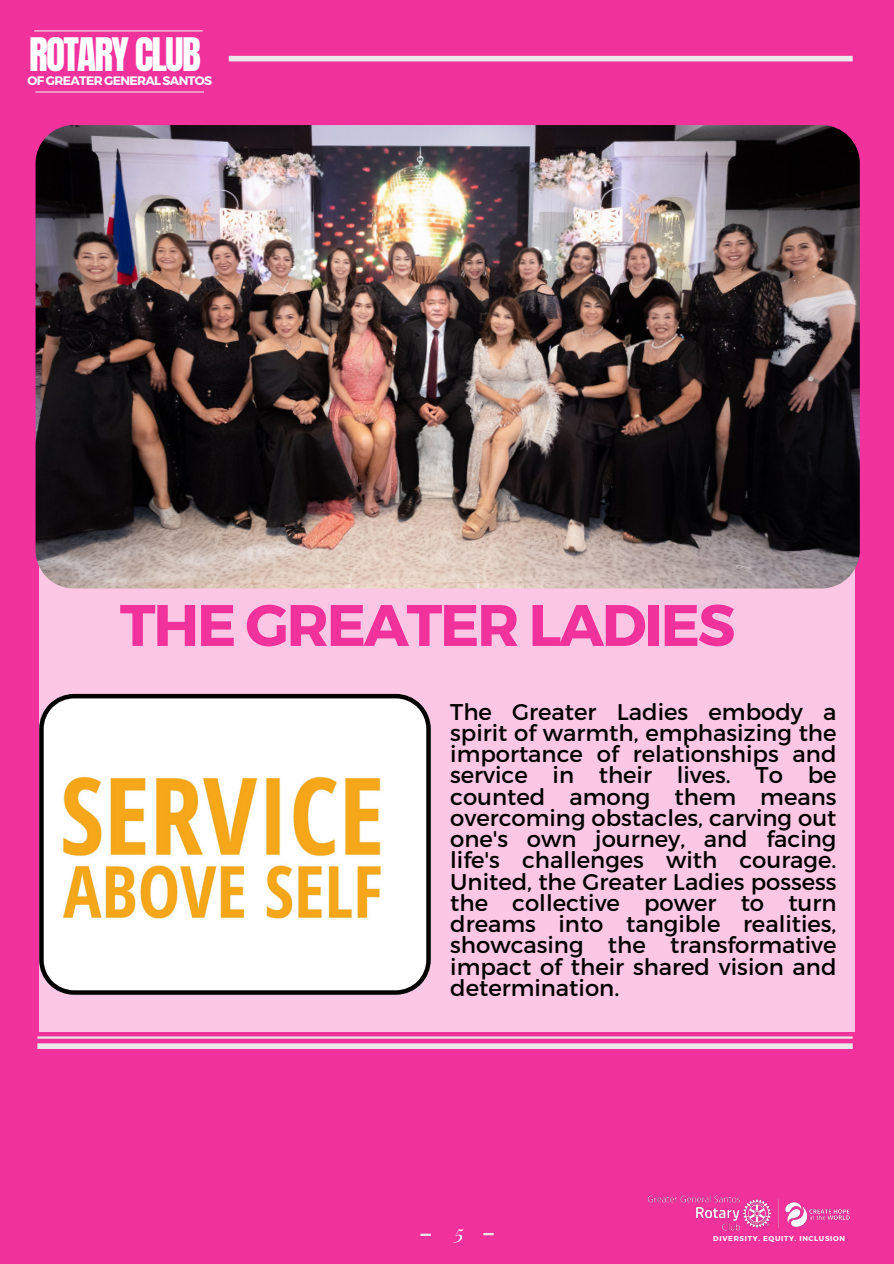
<style>
.page{position:relative;width:894px;height:1264px;background:#fff}
.page>*{position:absolute;margin:0;border:0;box-sizing:border-box;transform-origin:0 0}
.t1{font:700 58.5px "Montserrat";letter-spacing:-.04em;color:#f1319c}
.t2{font:39.15px "Anton";letter-spacing:-.045em;color:#fff}
.t3{font:22.8px/21.1px "Montserrat";color:#000;text-align:justify}
.t4{font:italic 19.95px "Playfair Display";color:#fff}
.t5{font:700 12.3px "Montserrat";letter-spacing:-.055em;color:#fff}
.t6{font:700 7.05px "Montserrat";letter-spacing:.095em;color:#fff}
</style>
<div class="page">
<div style="left:0;top:0;width:893px;height:1263px;background:#f1319c"></div>
<hr style="left:37px;top:1036px;width:815px;height:2px;background:#e9e9e9">
<div style="left:229px;top:56px;width:623px;height:5px;background:#e9e9e9"></div>
<div style="left:37px;top:1043px;width:815px;height:5px;background:#e9e9e9"></div>
<svg style="left:420px;top:1233px;width:10px;height:2px"></svg>
<svg style="left:483px;top:1233px;width:10px;height:2px"></svg>
<div style="left:39px;top:255px;width:815px;height:776px;background:#fbc7e4"></div>
<svg style="left:39px;top:694px;width:391px;height:300px"></svg>
<img style="left:36px;top:125px;width:823px;height:463px;border-radius:38px">
<img style="left:647px;top:1195px;width:203px;height:36px">
<hr style="left:36px;top:91px;width:168px;height:2px;background:#e9e9e9">
<hr style="left:34px;top:30px;width:168px;height:1px;background:#e9e9e9">
<img style="left:53px;top:748px;width:349px;height:187px">
<p class="t2" style="left:29px;top:26px;width:173px">ROTARY CLUB</p>
<h3 class="t5" style="left:28px;top:73px;width:186px">OF GREATER GENERAL SANTOS</h3>
<p class="t1" style="left:120px;top:587px;width:617px">THE GREATER LADIES</p>
<p class="t3" style="left:450px;top:700px;width:387px">The Greater Ladies embody a spirit of warmth, emphasizing the importance of relationships and service in their lives. To be counted among them means overcoming obstacles, carving out one's own journey, and facing life's challenges with courage.<br>United, the Greater Ladies possess the collective power to turn dreams into tangible realities, showcasing the transformative impact of their shared vision and determination.</p>
<p class="t4" style="left:454px;top:1218px;width:11px">5</p>
<h2 class="t6" style="left:713px;top:1234px;width:133px">DIVERSITY. EQUITY. INCLUSION</h2>
</div>
